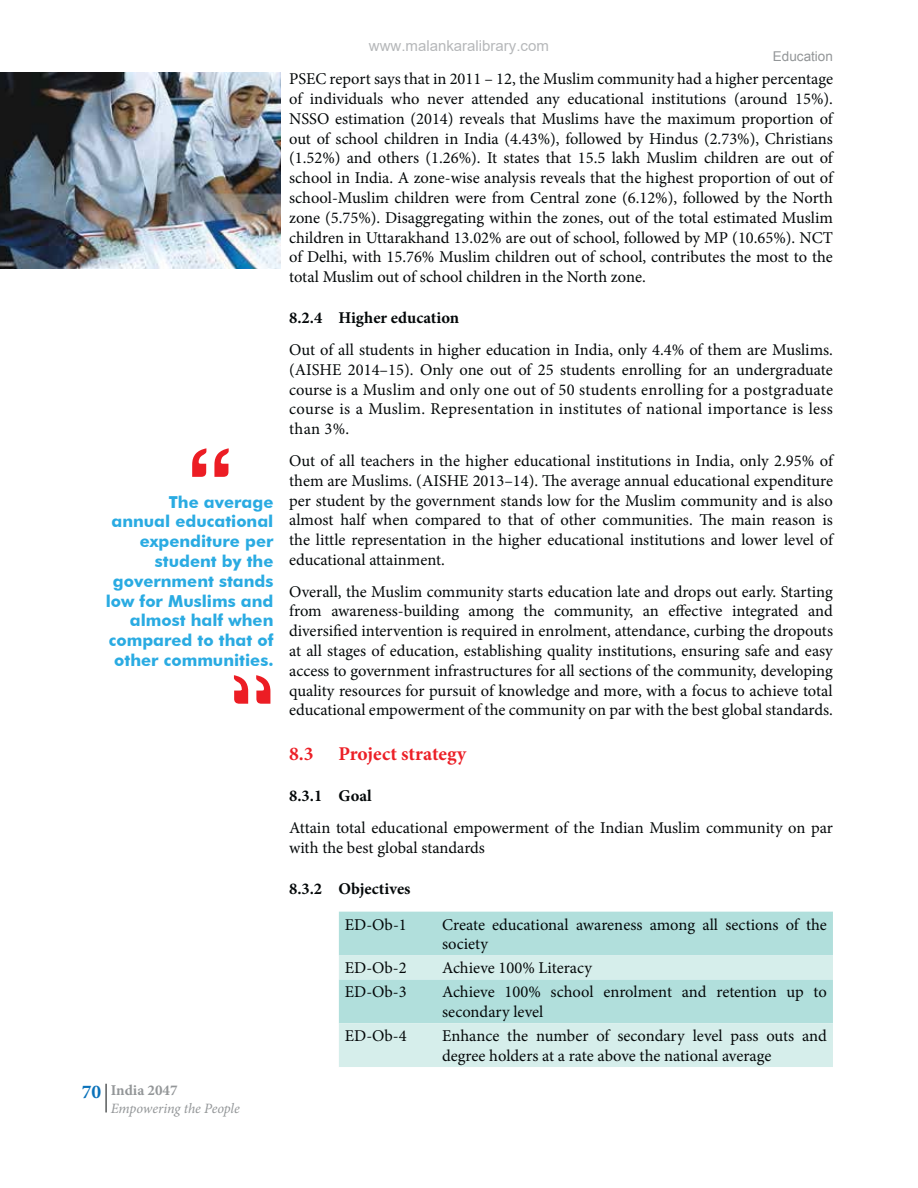
<style>
.page{position:relative;width:918px;height:1188px;background:#fff}
.page>*{position:absolute;margin:0;border:0;box-sizing:border-box;transform-origin:0 0}
.t1{font:700 19.5px "Minion Pro";color:#ec2027}
.t2{font:700 19.5px "Minion Pro";color:#0a72ba}
.t3{font:16.5px/19.8px "Minion Pro";color:#040809;text-align:justify}
.t4{font:700 16.5px/19.8px "Futura BT";color:#2aabe2;text-align:right}
.t5{font:700 16.5px "Minion Pro";color:#040809}
.t6{font:15px "Arial";color:#b6b8ba}
.t7{font:700 15px "Minion Pro";color:#939698}
.t8{font:italic 14.25px "Minion Pro";letter-spacing:-.01em;color:#939698}
.t9{font:13.5px "Arial";color:#939698}
</style>
<div class="page">
<svg style="left:106px;top:1084px;width:1px;height:28px"></svg>
<div style="left:339px;top:912px;width:494px;height:43px;background:#b1dfdc"></div>
<svg style="left:339px;top:955px;width:494px;height:112px;background:#c7e8e5"></svg>
<img style="left:0;top:72px;width:281px;height:197px">
<svg style="left:192px;top:448px;width:37px;height:29px"></svg>
<svg style="left:234px;top:675px;width:36px;height:29px"></svg>
<p class="t4" style="left:106px;top:492px;width:169px">The average<br>annual educational expenditure per student by the government stands low for Muslims and almost half when compared to that of other communities.</p>
<p class="t2" style="left:82px;top:1084px;width:21px">70</p>
<p class="t7" style="left:111px;top:1084px;width:68px">India 2047</p>
<p class="t8" style="left:111px;top:1102px;width:131px">Empowering the People</p>
<p class="t6" style="left:369px;top:37px;width:182px">www.malankaralibrary.com</p>
<p class="t9" style="left:773px;top:49px;width:62px">Education</p>
<p class="t3" style="left:289px;top:71px;width:545px">PSEC report says that in 2011 – 12, the Muslim community had a higher percentage of individuals who never attended any educational institutions (around 15%).<br>NSSO estimation (2014) reveals that Muslims have the maximum proportion of out of school children in India (4.43%), followed by Hindus (2.73%), Christians (1.52%) and others (1.26%). It states that 15.5 lakh Muslim children are out of school in India. A zone-wise analysis reveals that the highest proportion of out of school-Muslim children were from Central zone (6.12%), followed by the North zone (5.75%). Disaggregating within the zones, out of the total estimated Muslim children in Uttarakhand 13.02% are out of school, followed by MP (10.65%). NCT of Delhi, with 15.76% Muslim children out of school, contributes the most to the total Muslim out of school children in the North zone.</p>
<p class="t5" style="left:289px;top:312px;width:172px">8.2.4 Higher education</p>
<p class="t3" style="left:289px;top:341px;width:545px">Out of all students in higher education in India, only 4.4% of them are Muslims. (AISHE 2014–15). Only one out of 25 students enrolling for an undergraduate course is a Muslim and only one out of 50 students enrolling for a postgraduate course is a Muslim. Representation in institutes of national importance is less than 3%.</p>
<p class="t3" style="left:289px;top:452px;width:545px">Out of all teachers in the higher educational institutions in India, only 2.95% of them are Muslims. (AISHE 2013–14). The average annual educational expenditure per student by the government stands low for the Muslim community and is also almost half when compared to that of other communities. The main reason is the little representation in the higher educational institutions and lower level of educational attainment.</p>
<p class="t3" style="left:289px;top:583px;width:545px">Overall, the Muslim community starts education late and drops out early. Starting from awareness-building among the community, an effective integrated and diversified intervention is required in enrolment, attendance, curbing the dropouts at all stages of education, establishing quality institutions, ensuring safe and easy access to government infrastructures for all sections of the community, developing quality resources for pursuit of knowledge and more, with a focus to achieve total educational empowerment of the community on par with the best global standards.</p>
<p class="t1" style="left:289px;top:746px;width:26px">8.3</p>
<p class="t1" style="left:338px;top:746px;width:129px">Project strategy</p>
<p class="t5" style="left:289px;top:790px;width:84px">8.3.1 Goal</p>
<p class="t3" style="left:289px;top:819px;width:545px">Attain total educational empowerment of the Indian Muslim community on par with the best global standards</p>
<p class="t5" style="left:289px;top:882px;width:123px">8.3.2 Objectives</p>
<p class="t3" style="left:345px;top:916px;width:63px">ED-Ob-1</p>
<p class="t3" style="left:442px;top:916px;width:386px">Create educational awareness among all sections of the society</p>
<p class="t3" style="left:345px;top:960px;width:63px">ED-Ob-2</p>
<p class="t3" style="left:442px;top:960px;width:151px">Achieve 100% Literacy</p>
<p class="t3" style="left:345px;top:984px;width:63px">ED-Ob-3</p>
<p class="t3" style="left:442px;top:984px;width:386px">Achieve 100% school enrolment and retention up to secondary level</p>
<p class="t3" style="left:345px;top:1028px;width:63px">ED-Ob-4</p>
<p class="t3" style="left:442px;top:1028px;width:386px">Enhance the number of secondary level pass outs and degree holders at a rate above the national average</p>
</div>
